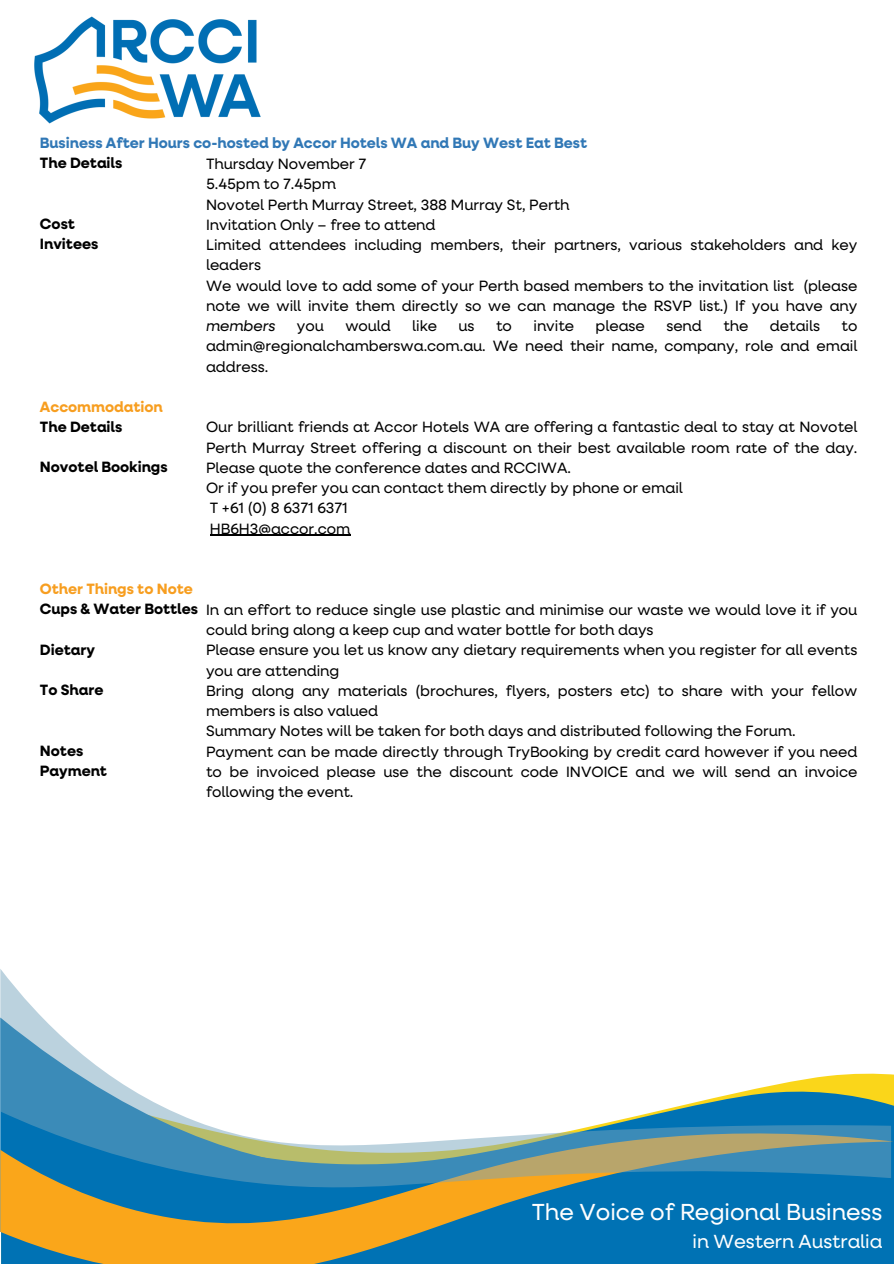
<style>
.page{position:relative;width:894px;height:1264px;background:#fff}
.page>*{position:absolute;margin:0;border:0;box-sizing:border-box;transform-origin:0 0}
.t1{font:23.25px "Neulis Neue";color:#fff}
.t2{font:19.05px "Neulis Neue";color:#fff}
.t3{font:15px/20.2px "Neulis Neue";color:#000}
.t4{font:700 15px/20.2px "Neulis Neue";color:#3178b6}
.t5{font:700 15px/20.2px "Neulis Neue";color:#f79e20}
.t6{font:700 15px/20.2px "Neulis Neue";color:#000}
.s1{color:#000}
.s2{font-style:italic}
</style>
<div class="page">
<hr style="left:210px;top:535px;width:140px;height:1px;background:#000">
<svg style="left:0;top:1121px;width:893px;height:142px;background:#57847d"></svg>
<svg style="left:0;top:969px;width:890px;height:218px"></svg>
<img style="left:34px;top:16px;width:227px;height:108px">
<p class="t4" style="left:40px;top:134px;width:548px">Business After Hours co-hosted by Accor Hotels WA and Buy West Eat Best<br><span class="s1">The Details</span></p>
<h2 class="t3" style="left:206px;top:155px;width:162px">Thursday November 7</h2>
<p class="t3" style="left:206px;top:175px;width:131px">5.45pm to 7.45pm</p>
<p class="t3" style="left:206px;top:195px;width:365px">Novotel Perth Murray Street, 388 Murray St, Perth</p>
<p class="t3" style="left:206px;top:215px;width:231px">Invitation Only – free to attend</p>
<p class="t3" style="left:206px;top:236px;width:652px">Limited attendees including members, their partners, various stakeholders and key leaders</p>
<p class="t3" style="left:206px;top:276px;width:652px;text-align:justify">We would love to add some of your Perth based members to the invitation list (please note we will invite them directly so we can manage the RSVP list.) If you have any <span class="s2">members</span></p>
<h2 class="t6" style="left:40px;top:215px;width:60px">Cost<br>Invitees</h2>
<p class="t3" style="left:297px;top:317px;width:28px">you</p>
<p class="t3" style="left:345px;top:317px;width:47px">would</p>
<p class="t3" style="left:412px;top:317px;width:26px">like</p>
<p class="t3" style="left:458px;top:317px;width:18px">us</p>
<p class="t3" style="left:496px;top:317px;width:17px">to</p>
<p class="t3" style="left:533px;top:317px;width:42px">invite</p>
<p class="t3" style="left:595px;top:317px;width:51px">please</p>
<p class="t3" style="left:666px;top:317px;width:37px">send</p>
<p class="t3" style="left:723px;top:317px;width:27px">the</p>
<p class="t3" style="left:769px;top:317px;width:52px">details</p>
<p class="t3" style="left:206px;top:317px;width:652px;text-align:justify;text-indent:635px">to admin@regionalchamberswa.com.au. We need their name, company, role and email address.</p>
<h2 class="t5" style="left:40px;top:397px;width:124px">Accommodation<br><span class="s1">The Details</span></h2>
<h2 class="t6" style="left:40px;top:458px;width:129px">Novotel Bookings</h2>
<p class="t3" style="left:206px;top:418px;width:652px;text-align:justify">Our brilliant friends at Accor Hotels WA are offering a fantastic deal to stay at Novotel Perth Murray Street offering a discount on their best available room rate of the day.<br>Please quote the conference dates and RCCIWA.</p>
<p class="t3" style="left:206px;top:479px;width:478px">Or if you prefer you can contact them directly by phone or email</p>
<p class="t3" style="left:210px;top:499px;width:139px">T +61 (0) 8 6371 6371</p>
<p class="t3" style="left:210px;top:519px;width:142px">HB6H3@accor.com</p>
<h2 class="t5" style="left:40px;top:579px;width:159px">Other Things to Note<br><span class="s1">Cups &amp; Water Bottles</span></h2>
<h2 class="t6" style="left:40px;top:640px;width:56px">Dietary</h2>
<h2 class="t6" style="left:40px;top:680px;width:65px">To Share</h2>
<h2 class="t6" style="left:40px;top:741px;width:68px">Notes<br>Payment</h2>
<p class="t3" style="left:206px;top:600px;width:652px">In an effort to reduce single use plastic and minimise our waste we would love it if you</p>
<p class="t3" style="left:206px;top:620px;width:652px">could bring along a keep cup and water bottle for both days<br>Please ensure you let us know any dietary requirements when you register for all events</p>
<p class="t3" style="left:206px;top:661px;width:652px">you are attending<br>Bring along any materials (brochures, flyers, posters etc) to share with your fellow</p>
<p class="t3" style="left:206px;top:701px;width:591px">members is also valued<br>Summary Notes will be taken for both days and distributed following the Forum.</p>
<p class="t3" style="left:206px;top:742px;width:652px">Payment can be made directly through TryBooking by credit card however if you need</p>
<p class="t3" style="left:206px;top:762px;width:652px">to be invoiced please use the discount code INVOICE and we will send an invoice following the event.</p>
<p class="t1" style="left:531px;top:1201px;width:352px">The Voice of Regional Business</p>
<p class="t2" style="left:692px;top:1232px;width:191px">in Western Australia</p>
</div>
